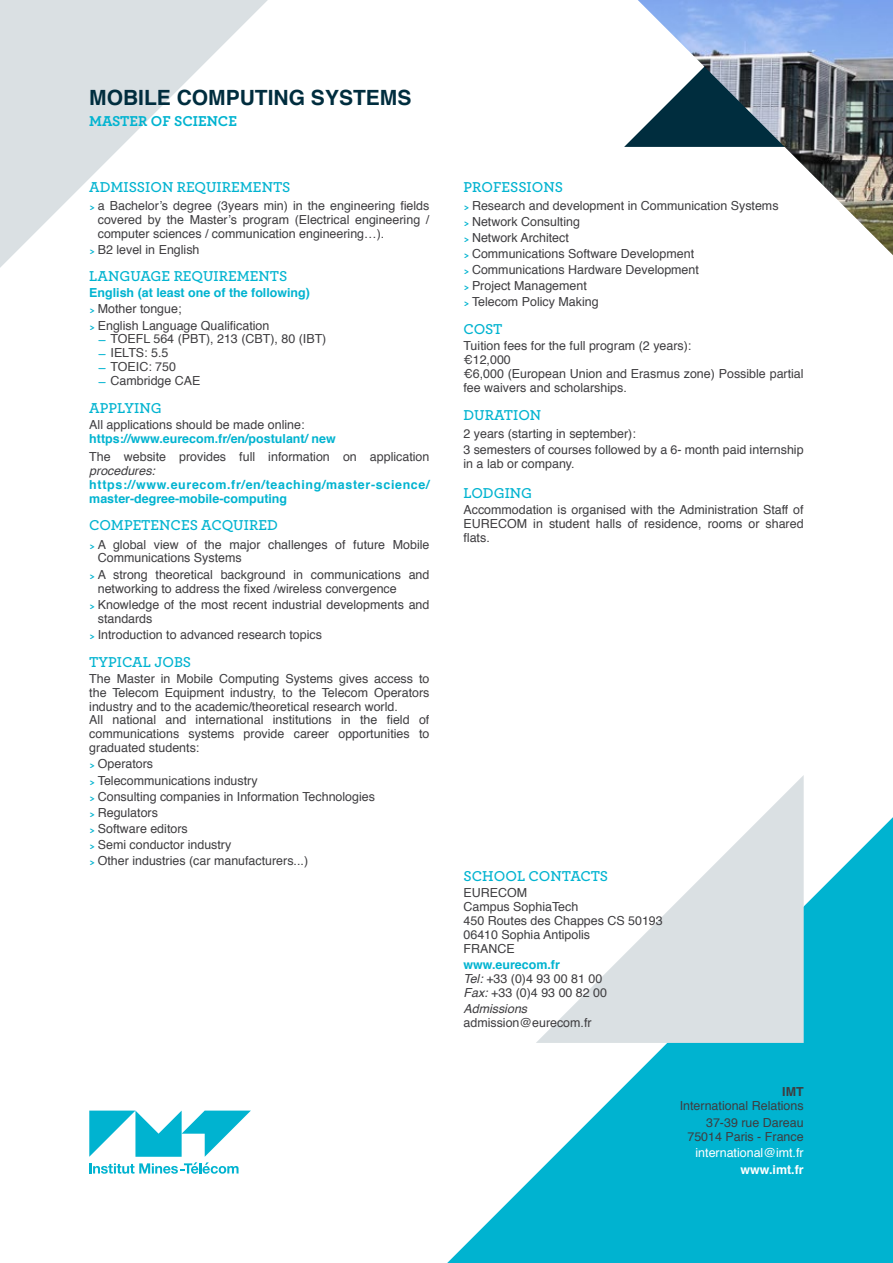
<style>
.page{position:relative;width:893px;height:1263px;background:#fff}
.page>*{position:absolute;margin:0;border:0;box-sizing:border-box;transform-origin:0 0}
.t1{font:700 21px "Helvetica";color:#002d3e}
.t2{font:600 15px "Archer";color:#00b3d0}
.t3{font:700 15px "Archer";color:#00b3d0}
.t4{font:12.45px/14px "Helvetica";color:#3e3d40}
.t5{font:700 12.45px/14px "Helvetica";letter-spacing:.05em;color:#00b3d0}
.t6{font:700 12.45px "Helvetica";color:#00b3d0}
.t7{font:italic 12.45px "Helvetica";color:#3e3d40}
.t8{font:12.45px "Helvetica";color:#fff}
.t9{font:700 12.45px "Helvetica";color:#fff}
.t10{font:700 12.45px "Helvetica";color:#3e3d40}
.s1{font-family:"Bryant";font-weight:700;font-size:9px;color:#00b3d0}
.s2{font-weight:700;color:#00b3d0}
.s3{font-style:italic}
</style>
<div class="page">
<svg style="left:447px;top:817px;width:446px;height:446px;fill:#00b3d0"></svg>
<svg style="left:0;top:0;width:268px;height:268px"></svg>
<svg style="left:536px;top:775px;width:268px;height:268px"></svg>
<svg style="left:89px;top:1110px;width:162px;height:64px"></svg>
<img style="left:638px;top:0;width:255px;height:255px">
<h1 class="t1" style="left:89px;top:81px;width:324px">MOBILE COMPUTING SYSTEMS</h1>
<p class="t3" style="left:89px;top:109px;width:149px">MASTER OF SCIENCE</p>
<p class="t2" style="left:89px;top:175px;width:203px">ADMISSION REQUIREMENTS</p>
<p class="t4" style="left:98px;top:199px;width:333px;text-align:justify;text-indent:-9px"><span class="s1">&gt;</span> a Bachelor’s degree (3years min) in the engineering fields covered by the Master’s program (Electrical engineering / computer sciences / communication engineering…).</p>
<p class="t4" style="left:89px;top:243px;width:112px"><span class="s1">&gt;</span> B2 level in English</p>
<p class="t2" style="left:89px;top:265px;width:200px">LANGUAGE REQUIREMENTS</p>
<p class="t4" style="left:89px;top:285px;width:222px;line-height:16px"><span class="s2">English (at least one of the following) </span><span class="s1">&gt;</span> Mother tongue;<br><span class="s1">&gt;</span> English Language Qualification</p>
<p class="t4" style="left:98px;top:332px;width:230px"><span class="s1">—</span> TOEFL 564 (PBT), 213 (CBT), 80 (IBT)</p>
<p class="t4" style="left:98px;top:346px;width:72px"><span class="s1">—</span> IELTS: 5.5</p>
<p class="t4" style="left:98px;top:360px;width:80px"><span class="s1">—</span> TOEIC: 750</p>
<p class="t4" style="left:98px;top:374px;width:104px"><span class="s1">—</span> Cambridge CAE</p>
<p class="t2" style="left:89px;top:397px;width:74px">APPLYING</p>
<p class="t4" style="left:89px;top:418px;width:217px">All applications should be made online:</p>
<p class="t6" style="left:89px;top:429px;width:248px">https://www.eurecom.fr/en/postulant/ new</p>
<p class="t4" style="left:89px;top:450px;width:342px">The website provides full information on application</p>
<p class="t7" style="left:89px;top:461px;width:67px">procedures:</p>
<p class="t5" style="left:89px;top:478px;width:342px">https://www.eurecom.fr/en/teaching/master-science/ master-degree-mobile-computing</p>
<p class="t2" style="left:89px;top:514px;width:190px">COMPETENCES ACQUIRED</p>
<p class="t4" style="left:98px;top:538px;width:333px;text-indent:-9px"><span class="s1">&gt;</span> A global view of the major challenges of future Mobile<br>Communications Systems</p>
<p class="t4" style="left:98px;top:568px;width:333px;text-indent:-9px"><span class="s1">&gt;</span> A strong theoretical background in communications and networking to address the fixed /wireless convergence</p>
<p class="t4" style="left:98px;top:598px;width:333px;text-indent:-9px"><span class="s1">&gt;</span> Knowledge of the most recent industrial developments and standards</p>
<p class="t4" style="left:89px;top:628px;width:234px"><span class="s1">&gt;</span> Introduction to advanced research topics</p>
<p class="t2" style="left:89px;top:650px;width:103px">TYPICAL JOBS</p>
<p class="t4" style="left:89px;top:672px;width:342px">The Master in Mobile Computing Systems gives access to the Telecom Equipment industry, to the Telecom Operators industry and to the academic/theoretical research world.<br>All national and international institutions in the field of communications systems provide career opportunities to graduated students:</p>
<p class="t4" style="left:89px;top:756px;width:287px;line-height:16px"><span class="s1">&gt;</span> Operators<br><span class="s1">&gt;</span> Telecommunications industry<br><span class="s1">&gt;</span> Consulting companies in Information Technologies <span class="s1">&gt;</span> Regulators<br><span class="s1">&gt;</span> Software editors<br><span class="s1">&gt;</span> Semi conductor industry<br><span class="s1">&gt;</span> Other industries (car manufacturers...)</p>
<p class="t2" style="left:463px;top:175px;width:101px">PROFESSIONS</p>
<p class="t4" style="left:463px;top:198px;width:317px;line-height:16px"><span class="s1">&gt;</span> Research and development in Communication Systems <span class="s1">&gt;</span> Network Consulting<br><span class="s1">&gt;</span> Network Architect<br><span class="s1">&gt;</span> Communications Software Development<br><span class="s1">&gt;</span> Communications Hardware Development<br><span class="s1">&gt;</span> Project Management<br><span class="s1">&gt;</span> Telecom Policy Making</p>
<p class="t2" style="left:463px;top:318px;width:40px">COST</p>
<p class="t4" style="left:463px;top:339px;width:342px">Tuition fees for the full program (2 years):<br>€12,000<br>€6,000 (European Union and Erasmus zone) Possible partial fee waivers and scholarships.</p>
<p class="t2" style="left:463px;top:403px;width:79px">DURATION</p>
<p class="t4" style="left:463px;top:426px;width:342px;line-height:16px">2 years (starting in september):<br>3 semesters of courses followed by a 6- month paid internship</p>
<p class="t4" style="left:463px;top:457px;width:113px">in a lab or company.</p>
<p class="t2" style="left:463px;top:482px;width:70px">LODGING</p>
<p class="t4" style="left:463px;top:503px;width:342px;text-align:justify">Accommodation is organised with the Administration Staff of EURECOM in student halls of residence, rooms or shared flats.</p>
<p class="t2" style="left:463px;top:865px;width:146px">SCHOOL CONTACTS</p>
<p class="t4" style="left:463px;top:886px;width:201px">EURECOM<br>Campus SophiaTech<br>450 Routes des Chappes CS 50193<br>06410 Sophia Antipolis<br>FRANCE</p>
<p class="t4" style="left:463px;top:958px;width:145px"><span class="s2">www.eurecom.fr<br></span><span class="s3">Tel:</span> +33 (0)4 93 00 81 00<br><span class="s3">Fax:</span> +33 (0)4 93 00 82 00</p>
<p class="t7" style="left:463px;top:999px;width:65px">Admissions</p>
<p class="t4" style="left:463px;top:1016px;width:130px">admission@eurecom.fr</p>
<p class="t10" style="left:782px;top:1082px;width:23px">IMT</p>
<p class="t4" style="left:680px;top:1098px;width:125px;line-height:16.5px;text-align:right">International Relations<br>37-39 rue Dareau</p>
<p class="t4" style="left:687px;top:1130px;width:118px">75014 Paris - France</p>
<p class="t8" style="left:695px;top:1143px;width:110px">international@imt.fr</p>
<p class="t9" style="left:740px;top:1159px;width:65px">www.imt.fr</p>
</div>
